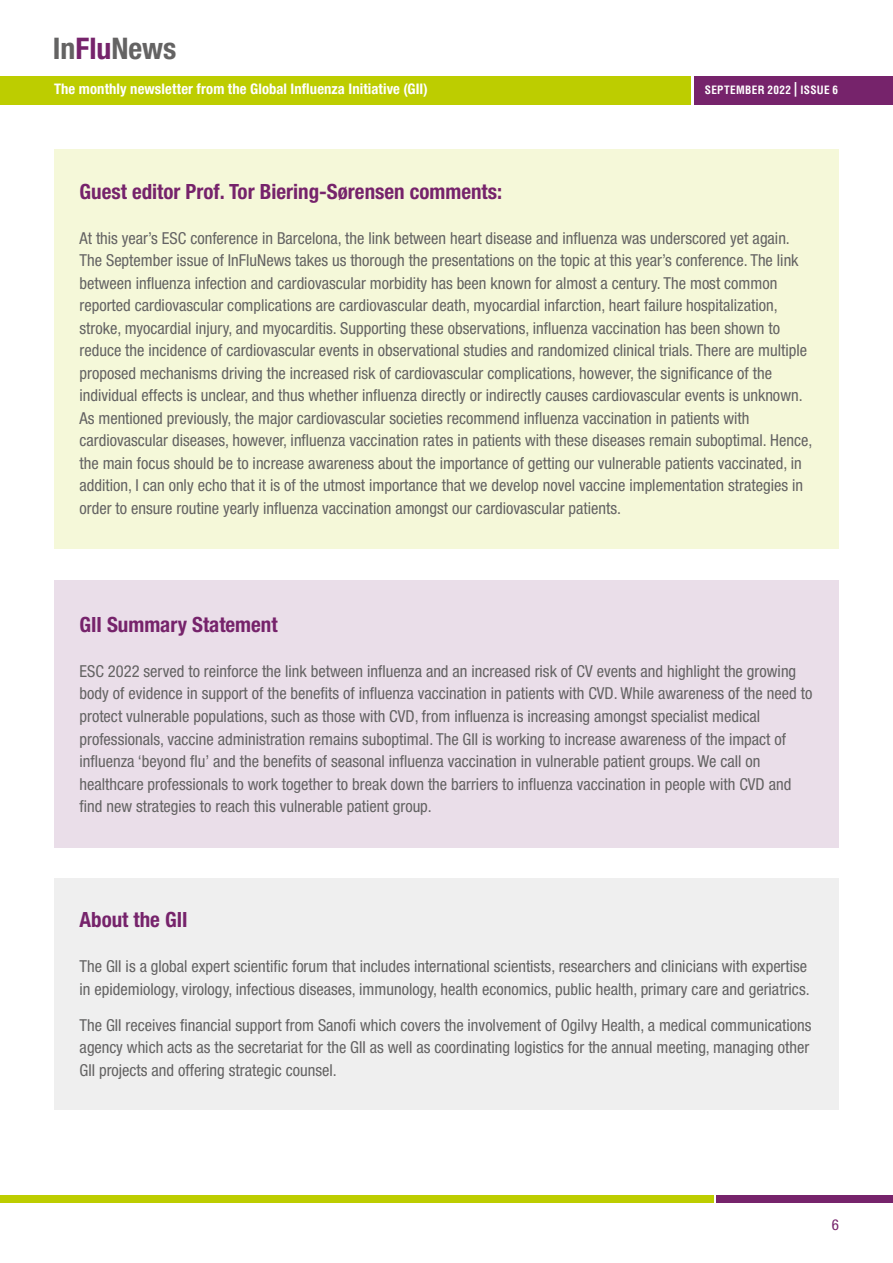
<style>
.page{position:relative;width:893px;height:1263px;background:#fff}
.page>*{position:absolute;margin:0;border:0;box-sizing:border-box;transform-origin:0 0}
.t1{font:700 condensed 29.85px "Helvetica Neue LT Std";color:#646363}
.t2{font:700 condensed 21px "Helvetica Neue LT Std";color:#76236b}
.t3{font:condensed 16.5px/22.5px "Helvetica Neue LT Std";color:#646363}
.t4{font:condensed 15px "Helvetica Neue LT Std";color:#76236b}
.t5{font:700 condensed 14.7px "Helvetica Neue LT Std";letter-spacing:.01em;color:#fff}
.t6{font:700 condensed 11.25px "Helvetica LT Std";letter-spacing:.03em;color:#fff}
.s1{color:#76236b}
.s2{font-size:14.7px}
</style>
<div class="page">
<div style="left:0;top:76px;width:691px;height:28px;background:#bdcd00"></div>
<div style="left:694px;top:76px;width:199px;height:28px;background:#76236b"></div>
<div style="left:0;top:1195px;width:713px;height:7px;background:#bdcd00"></div>
<div style="left:716px;top:1195px;width:177px;height:7px;background:#76236b"></div>
<div style="left:54px;top:581px;width:785px;height:267px;background:#eadee9"></div>
<div style="left:54px;top:878px;width:785px;height:232px;background:#efefef"></div>
<div style="left:54px;top:149px;width:785px;height:400px;background:#f5f8d9"></div>
<h1 class="t1" style="left:53px;top:30px;width:125px">In<span class="s1">Flu</span>News</h1>
<p class="t5" style="left:54px;top:80px;width:375px">The monthly newsletter from the Global Influenza Initiative (GII)</p>
<p class="t6" style="left:705px;top:83px;width:135px">SEPTEMBER 2022 <span class="s2">|</span> ISSUE 6</p>
<p class="t2" style="left:80px;top:178px;width:424px">Guest editor Prof. Tor Biering-Sørensen comments:</p>
<p class="t3" style="left:80px;top:226px;width:734px">At this year’s ESC conference in Barcelona, the link between heart disease and influenza was underscored yet again.<br>The September issue of InFluNews takes us thorough the presentations on the topic at this year’s conference. The link between influenza infection and cardiovascular morbidity has been known for almost a century. The most common reported cardiovascular complications are cardiovascular death, myocardial infarction, heart failure hospitalization, stroke, myocardial injury, and myocarditis. Supporting these observations, influenza vaccination has been shown to reduce the incidence of cardiovascular events in observational studies and randomized clinical trials. There are multiple proposed mechanisms driving the increased risk of cardiovascular complications, however, the significance of the individual effects is unclear, and thus whether influenza directly or indirectly causes cardiovascular events is unknown.<br>As mentioned previously, the major cardiovascular societies recommend influenza vaccination in patients with cardiovascular diseases, however, influenza vaccination rates in patients with these diseases remain suboptimal. Hence, the main focus should be to increase awareness about the importance of getting our vulnerable patients vaccinated, in addition, I can only echo that it is of the utmost importance that we develop novel vaccine implementation strategies in order to ensure routine yearly influenza vaccination amongst our cardiovascular patients.</p>
<p class="t2" style="left:80px;top:612px;width:200px">GII Summary Statement</p>
<p class="t3" style="left:80px;top:660px;width:734px">ESC 2022 served to reinforce the link between influenza and an increased risk of CV events and highlight the growing body of evidence in support of the benefits of influenza vaccination in patients with CVD. While awareness of the need to protect vulnerable populations, such as those with CVD, from influenza is increasing amongst specialist medical professionals, vaccine administration remains suboptimal. The GII is working to increase awareness of the impact of influenza ‘beyond flu’ and the benefits of seasonal influenza vaccination in vulnerable patient groups. We call on healthcare professionals to work together to break down the barriers to influenza vaccination in people with CVD and find new strategies to reach this vulnerable patient group.</p>
<p class="t2" style="left:80px;top:907px;width:110px">About the GII</p>
<p class="t3" style="left:80px;top:955px;width:732px">The GII is a global expert scientific forum that includes international scientists, researchers and clinicians with expertise in epidemiology, virology, infectious diseases, immunology, health economics, public health, primary care and geriatrics.</p>
<p class="t3" style="left:80px;top:1014px;width:734px">The GII receives financial support from Sanofi which covers the involvement of Ogilvy Health, a medical communications agency which acts as the secretariat for the GII as well as coordinating logistics for the annual meeting, managing other<br>GII projects and offering strategic counsel.</p>
<p class="t4" style="left:832px;top:1216px;width:9px">6</p>
</div>
